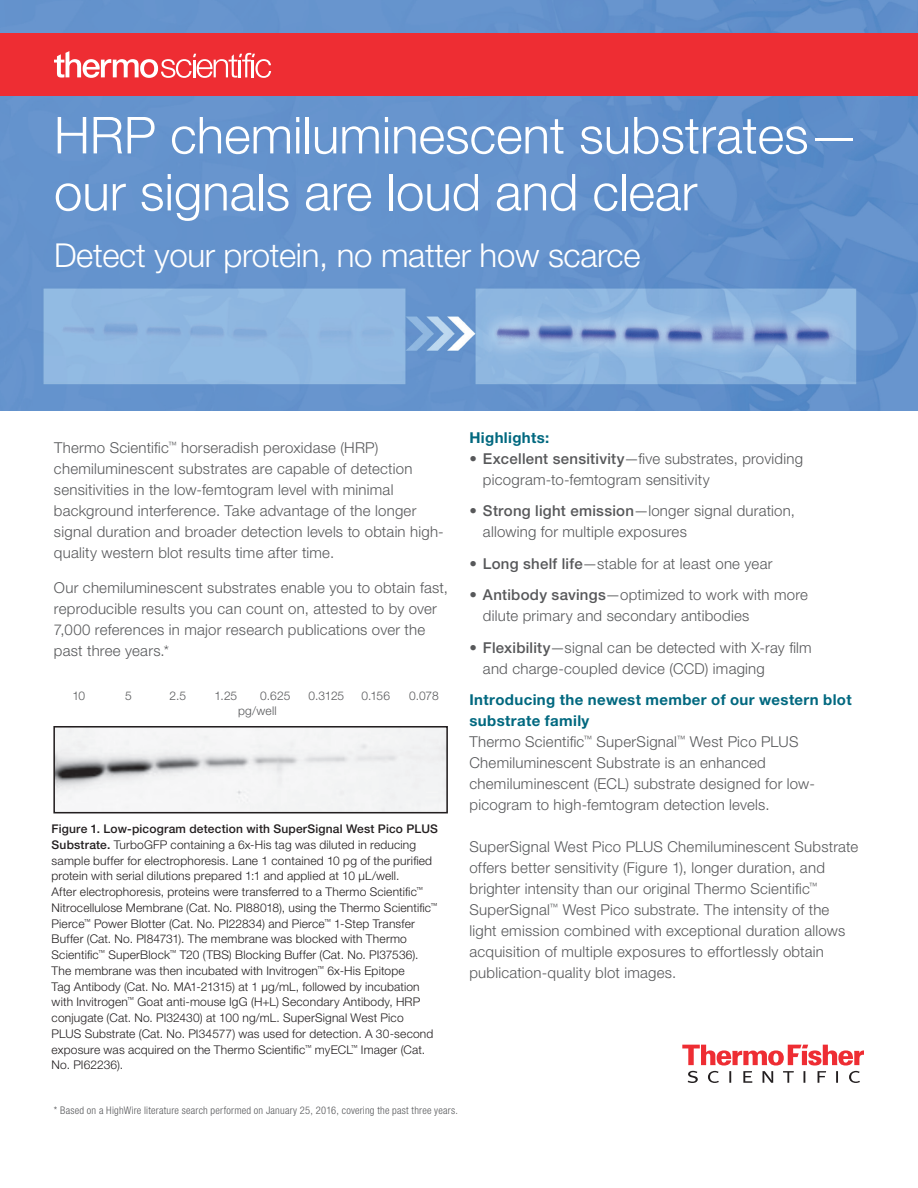
<style>
.page{position:relative;width:918px;height:1188px;background:#fff}
.page>*{position:absolute;margin:0;border:0;box-sizing:border-box;transform-origin:0 0}
.t1{font:300 51px/57px "Helvetica Neue LT Std";color:#fff}
.t2{font:300 33px "Helvetica Neue LT Std";letter-spacing:-.01em;color:#fff}
.t3{font:300 15px/21px "Helvetica Neue LT Std";letter-spacing:.015em;color:#57585a}
.t4{font:700 15px "Helvetica Neue LT Std";letter-spacing:.025em;color:#00687f}
.t5{font:300 12px/15.8px "Helvetica Neue LT Std";letter-spacing:.015em;color:#231f20}
.t6{font:300 12px "Helvetica Neue LT Std";letter-spacing:-.01em;color:#57585a}
.t7{font:300 condensed 10.5px "Helvetica Neue LT Std";letter-spacing:.025em;color:#57585a}
.s1{font-weight:500}
.s2{font-weight:700;color:#00687f}
</style>
<div class="page">
<img style="left:0;top:0;width:918px;height:411px">
<svg style="left:682px;top:1045px;width:182px;height:38px"></svg>
<div style="left:0;top:33px;width:918px;height:63px;background:#ee2d33"></div>
<svg style="left:54px;top:51px;width:217px;height:27px"></svg>
<img style="left:56px;top:729px;width:389px;height:81px">
<div style="left:53px;top:726px;width:395px;height:87px;border:2px solid #231f20"></div>
<h1 class="t1" style="left:54px;top:106px;width:807px">HRP chemiluminescent substrates— our signals are loud and clear</h1>
<h2 class="t2" style="left:54px;top:235px;width:588px">Detect your protein, no matter how scarce</h2>
<p class="t3" style="left:54px;top:437px;width:391px">Thermo Scientific<sup>™</sup> horseradish peroxidase (HRP) chemiluminescent substrates are capable of detection sensitivities in the low-femtogram level with minimal background interference. Take advantage of the longer signal duration and broader detection levels to obtain high&shy;quality western blot results time after time.</p>
<p class="t3" style="left:54px;top:576px;width:395px">Our chemiluminescent substrates enable you to obtain fast, reproducible results you can count on, attested to by over 7,000 references in major research publications over the past three years.*</p>
<p class="t6" style="left:72px;top:688px;width:14px">10</p>
<p class="t6" style="left:125px;top:688px;width:8px">5</p>
<p class="t6" style="left:170px;top:688px;width:18px">2.5</p>
<p class="t6" style="left:214px;top:688px;width:24px">1.25</p>
<p class="t6" style="left:260px;top:688px;width:32px">0.625</p>
<p class="t6" style="left:308px;top:688px;width:37px">0.3125</p>
<p class="t6" style="left:362px;top:688px;width:30px">0.156</p>
<p class="t6" style="left:409px;top:688px;width:31px">0.078</p>
<p class="t6" style="left:238px;top:703px;width:40px">pg/well</p>
<p class="t5" style="left:52px;top:821px;width:388px"><span class="s1">Figure 1. Low-picogram detection with SuperSignal West Pico PLUS Substrate.</span> TurboGFP containing a 6x-His tag was diluted in reducing sample buffer for electrophoresis. Lane 1 contained 10 pg of the purified protein with serial dilutions prepared 1:1 and applied at 10 µL/well.<br>After electrophoresis, proteins were transferred to a Thermo Scientific<sup>™ </sup>Nitrocellulose Membrane (Cat. No. PI88018), using the Thermo Scientific<sup>™ </sup>Pierce<sup>™</sup> Power Blotter (Cat. No. PI22834) and Pierce<sup>™</sup> 1-Step Transfer Buffer (Cat. No. PI84731). The membrane was blocked with Thermo Scientific<sup>™</sup> SuperBlock<sup>™</sup> T20 (TBS) Blocking Buffer (Cat. No. PI37536).<br>The membrane was then incubated with Invitrogen<sup>™</sup> 6x-His Epitope<br>Tag Antibody (Cat. No. MA1-21315) at 1 µg/mL, followed by incubation with Invitrogen<sup>™</sup> Goat anti-mouse IgG (H+L) Secondary Antibody, HRP conjugate (Cat. No. PI32430) at 100 ng/mL. SuperSignal West Pico<br>PLUS Substrate (Cat. No. PI34577) was used for detection. A 30-second exposure was acquired on the Thermo Scientific<sup>™</sup> myECL<sup>™</sup> Imager (Cat.<br>No. PI62236).</p>
<p class="t4" style="left:469px;top:428px;width:81px">Highlights:</p>
<p class="t3" style="left:483px;top:448px;width:322px;text-indent:-14px"><span class="s1">• Excellent sensitivity</span>—five substrates, providing picogram-to-femtogram sensitivity</p>
<p class="t3" style="left:483px;top:500px;width:314px;text-indent:-13px"><span class="s1">• Strong light emission</span>—longer signal duration, allowing for multiple exposures</p>
<p class="t3" style="left:469px;top:553px;width:305px"><span class="s1">• Long shelf life</span>—stable for at least one year</p>
<p class="t3" style="left:483px;top:584px;width:327px;text-indent:-14px"><span class="s1">• Antibody savings</span>—optimized to work with more dilute primary and secondary antibodies</p>
<p class="t3" style="left:483px;top:637px;width:330px;text-indent:-13px"><span class="s1">• Flexibility</span>—signal can be detected with X-ray film and charge-coupled device (CCD) imaging</p>
<p class="t3" style="left:469px;top:689px;width:384px"><span class="s2">Introducing the newest member of our western blot substrate family<br></span>Thermo Scientific<sup>™</sup> SuperSignal<sup>™</sup> West Pico PLUS Chemiluminescent Substrate is an enhanced chemiluminescent (ECL) substrate designed for low&shy;picogram to high-femtogram detection levels.</p>
<p class="t3" style="left:469px;top:836px;width:390px">SuperSignal West Pico PLUS Chemiluminescent Substrate offers better sensitivity (Figure 1), longer duration, and brighter intensity than our original Thermo Scientific<sup>™ </sup>SuperSignal<sup>™</sup> West Pico substrate. The intensity of the light emission combined with exceptional duration allows acquisition of multiple exposures to effortlessly obtain publication-quality blot images.</p>
<p class="t7" style="left:54px;top:1105px;width:406px">* Based on a HighWire literature search performed on January 25, 2016, covering the past three years.</p>
</div>
